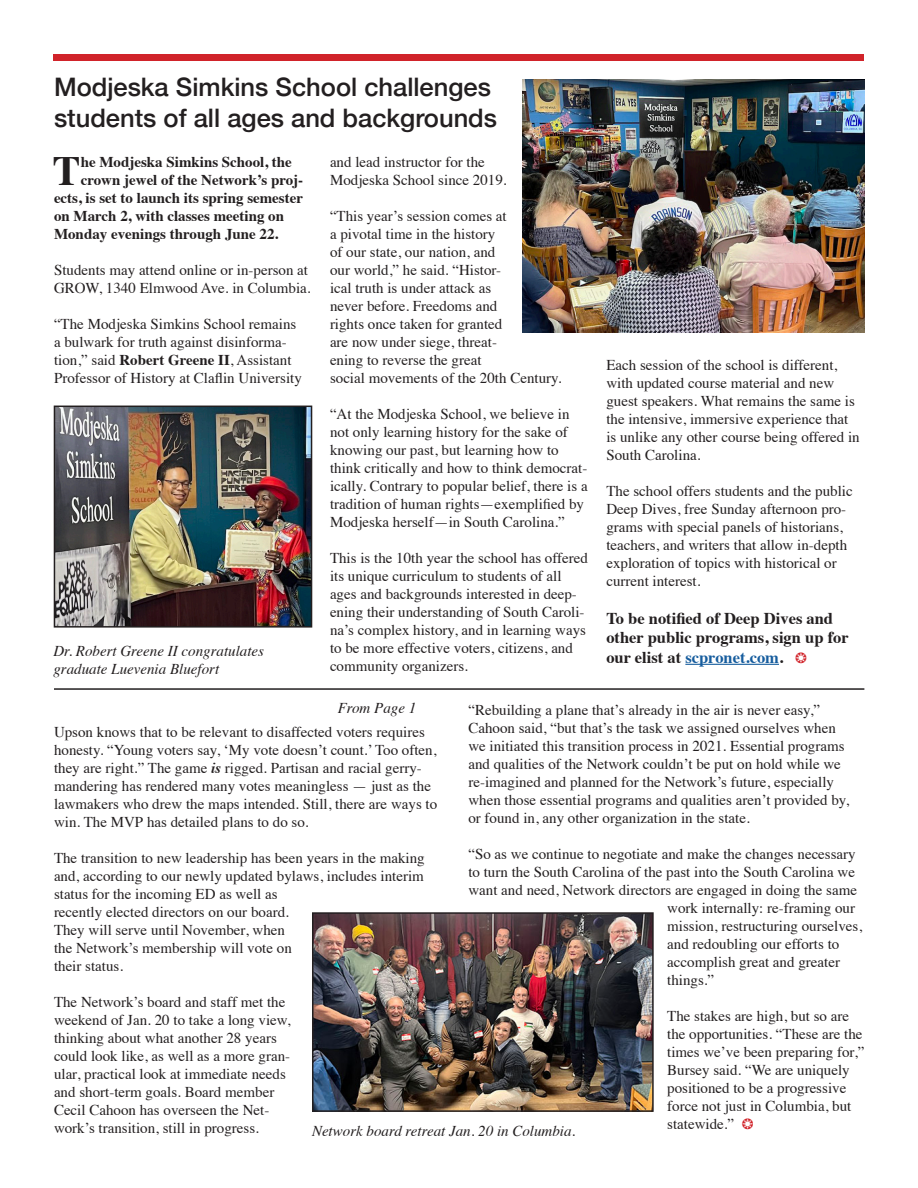
<style>
.page{position:relative;width:918px;height:1188px;background:#fff}
.page>*{position:absolute;margin:0;border:0;box-sizing:border-box;transform-origin:0 0}
.t1{font:700 41.7px "Times";color:#231f20}
.t2{font:500 25.5px/30.6px "Helvetica Neue";color:#231f20}
.t3{font:700 16.5px/19.8px "Times";color:#231f20}
.t4{font:15px/18px "Times";color:#231f20}
.t5{font:700 15px "Times";color:#231f20}
.t6{font:italic 15px/18px "Times";color:#231f20}
.s1{font-weight:700}
.s2{color:#175d9e}
.s3{font-weight:700;font-style:italic}
</style>
<div class="page">
<hr style="left:685px;top:664px;width:94px;height:1px;background:#175d9e">
<img style="left:57px;top:409px;width:252px;height:216px">
<div style="left:54px;top:406px;width:258px;height:222px;border:2px solid #231f20"></div>
<div style="left:53px;top:54px;width:810px;height:6px;background:#d1232a"></div>
<img style="left:315px;top:915px;width:336px;height:194px">
<div style="left:312px;top:912px;width:342px;height:200px;border:2px solid #231f20"></div>
<hr style="left:54px;top:688px;width:810px;height:2px;background:#231f20">
<img style="left:523px;top:79px;width:341px;height:254px">
<p class="t2" style="left:54px;top:70px;width:445px">Modjeska Simkins School challenges students of all ages and backgrounds</p>
<p class="t1" style="left:53px;top:131px;width:29px">T</p>
<p class="t5" style="left:81px;top:148px;width:213px">he Modjeska Simkins School, the</p>
<p class="t4" style="left:330px;top:152px;width:178px">and lead instructor for the<br>Modjeska School since 2019.</p>
<p class="t4" style="left:330px;top:206px;width:233px">“This year’s session comes at<br>a pivotal time in the history<br>of our state, our nation, and<br>our world,” he said. “Histor-<br>ical truth is under attack as<br>never before. Freedoms and<br>rights once taken for granted<br>are now under siege, threat-<br>ening to reverse the great<br>social movements of the 20th Century.</p>
<p class="t4" style="left:330px;top:404px;width:259px">“At the Modjeska School, we believe in not only learning history for the sake of knowing our past, but learning how to think critically and how to think democrat&shy;ically. Contrary to popular belief, there is a tradition of human rights—exemplified by Modjeska herself—in South Carolina.”</p>
<p class="t4" style="left:330px;top:548px;width:259px">This is the 10th year the school has offered its unique curriculum to students of all ages and backgrounds interested in deep&shy;ening their understanding of South Caroli&shy;na’s complex history, and in learning ways to be more effective voters, citizens, and community organizers.</p>
<p class="t5" style="left:81px;top:166px;width:224px">crown jewel of the Network’s proj-</p>
<p class="t5" style="left:54px;top:184px;width:251px">ects, is set to launch its spring semester</p>
<p class="t5" style="left:54px;top:202px;width:232px">on March 2, with classes meeting on</p>
<p class="t5" style="left:54px;top:220px;width:226px">Monday evenings through June 22.</p>
<p class="t4" style="left:54px;top:260px;width:258px">Students may attend online or in-person at<br>GROW, 1340 Elmwood Ave. in Columbia.</p>
<p class="t4" style="left:54px;top:314px;width:249px">“The Modjeska Simkins School remains a bulwark for truth against disinforma&shy;tion,” said <span class="s1">Robert Greene II</span>, Assistant Professor of History at Claflin University</p>
<p class="t6" style="left:53px;top:641px;width:212px">Dr. Robert Greene II congratulates graduate Luevenia Bluefort</p>
<p class="t4" style="left:606px;top:354px;width:255px">Each session of the school is different, with updated course material and new guest speakers. What remains the same is the intensive, immersive experience that is unlike any other course being offered in South Carolina.</p>
<p class="t4" style="left:606px;top:480px;width:248px">The school offers students and the public Deep Dives, free Sunday afternoon pro&shy;grams with special panels of historians, teachers, and writers that allow in-depth exploration of topics with historical or current interest.</p>
<p class="t3" style="left:606px;top:606px;width:244px">To be notified of Deep Dives and other public programs, sign up for our elist at <span class="s2">scpronet.com</span>.</p>
<p class="t6" style="left:338px;top:698px;width:80px">From Page 1</p>
<p class="t4" style="left:468px;top:699px;width:382px">“Rebuilding a plane that’s already in the air is never easy,” Cahoon said, “but that’s the task we assigned ourselves when we initiated this transition process in 2021. Essential programs and qualities of the Network couldn’t be put on hold while we re-imagined and planned for the Network’s future, especially when those essential programs and qualities aren’t provided by, or found in, any other organization in the state.</p>
<p class="t4" style="left:468px;top:843px;width:389px">“So as we continue to negotiate and make the changes necessary</p>
<p class="t4" style="left:468px;top:861px;width:388px">to turn the South Carolina of the past into the South Carolina we</p>
<p class="t4" style="left:468px;top:879px;width:390px">want and need, Network directors are engaged in doing the same</p>
<p class="t4" style="left:667px;top:897px;width:189px">work internally: re-framing our</p>
<p class="t4" style="left:667px;top:915px;width:196px">mission, restructuring ourselves,</p>
<p class="t4" style="left:667px;top:933px;width:174px">and redoubling our efforts to</p>
<p class="t4" style="left:667px;top:951px;width:174px">accomplish great and greater</p>
<p class="t4" style="left:667px;top:969px;width:49px">things.”</p>
<p class="t4" style="left:667px;top:1005px;width:199px">The stakes are high, but so are the opportunities. “These are the times we’ve been preparing for,”<br>Bursey said. “We are uniquely positioned to be a progressive force not just in Columbia, but statewide.”</p>
<p class="t4" style="left:54px;top:722px;width:385px">Upson knows that to be relevant to disaffected voters requires honesty. “Young voters say, ‘My vote doesn’t count.’ Too often, they are right.” The game <span class="s3">is</span> rigged. Partisan and racial gerry&shy;mandering has rendered many votes meaningless — just as the lawmakers who drew the maps intended. Still, there are ways to win. The MVP has detailed plans to do so.</p>
<p class="t4" style="left:54px;top:848px;width:372px">The transition to new leadership has been years in the making and, according to our newly updated bylaws, includes interim status for the incoming ED as well as<br>recently elected directors on our board.<br>They will serve until November, when<br>the Network’s membership will vote on<br>their status.</p>
<p class="t4" style="left:54px;top:992px;width:238px">The Network’s board and staff met the weekend of Jan. 20 to take a long view, thinking about what another 28 years could look like, as well as a more gran&shy;ular, practical look at immediate needs and short-term goals. Board member Cecil Cahoon has overseen the Net&shy;work’s transition, still in progress.</p>
<p class="t6" style="left:312px;top:1121px;width:265px">Network board retreat Jan. 20 in Columbia.</p>
</div>
